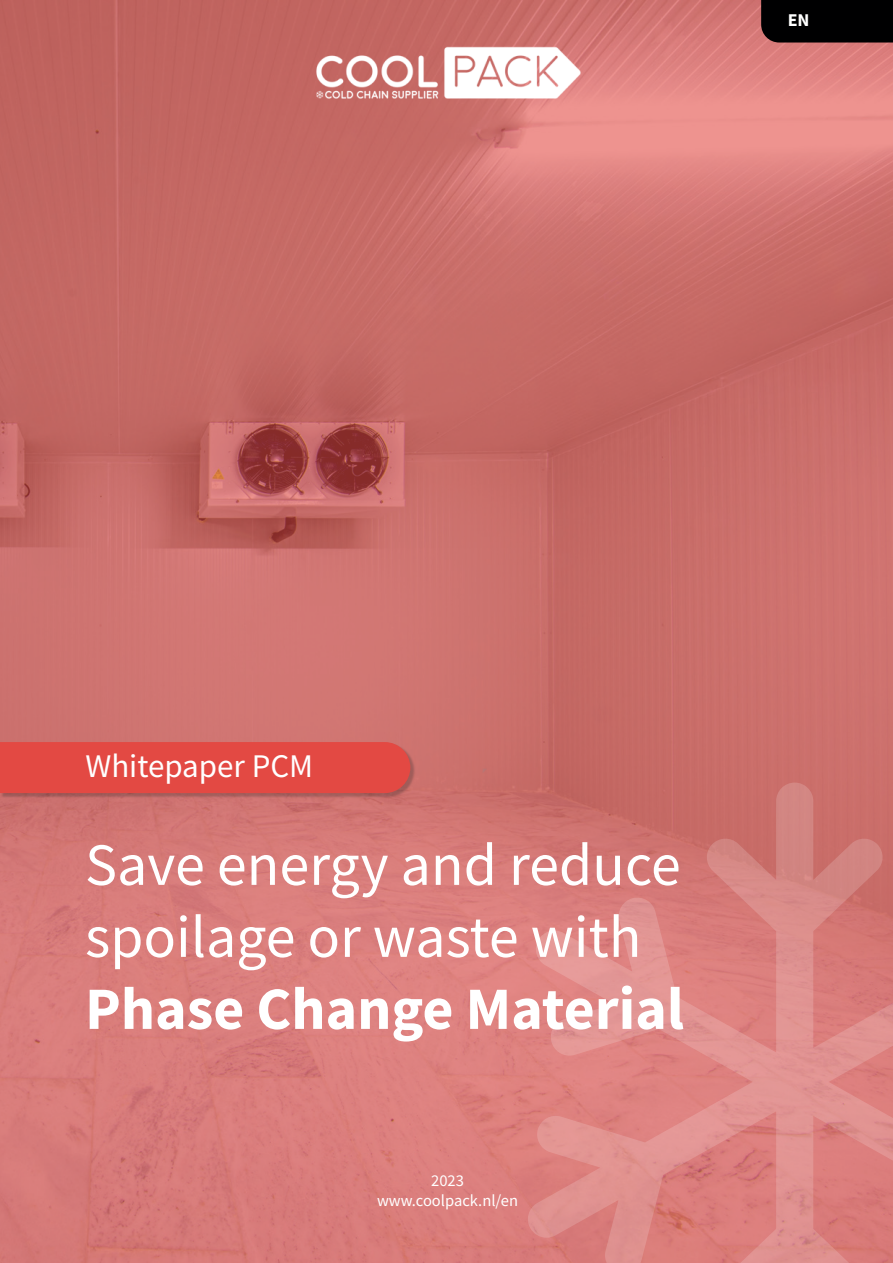
<style>
.page{position:relative;width:893px;height:1263px;background:#fff}
.page>*{position:absolute;margin:0;border:0;box-sizing:border-box;transform-origin:0 0}
.t1{font:60px/72px "Source Sans Pro";color:#fff}
.t2{font:700 60px "Source Sans Pro";color:#fff}
.t3{font:33px "Source Sans Pro";color:#fff}
.t4{font:700 18px "Source Sans Pro";color:#fff}
.t5{font:16.5px/19.8px "Source Sans Pro";color:#fff;text-align:center}
</style>
<div class="page">
<img style="left:0;top:0;width:893px;height:1263px">
<div style="left:761px;top:0;width:132px;height:43px;background:#000001"></div>
<div style="left:1px;top:743px;width:414px;height:55px;background:#231f20;opacity:.26"></div>
<div style="left:0;top:742px;width:410px;height:51px;background:#e34943"></div>
<svg style="left:525px;top:782px;width:368px;height:481px;background:#d98280"></svg>
<svg style="left:483px;top:769px;width:4px;height:4px"></svg>
<img style="left:306px;top:43px;width:281px;height:72px">
<p class="t4" style="left:788px;top:8px;width:23px">EN</p>
<p class="t3" style="left:85px;top:745px;width:229px">Whitepaper PCM</p>
<p class="t1" style="left:85px;top:829px;width:597px">Save energy and reduce spoilage or waste with</p>
<p class="t2" style="left:85px;top:968px;width:600px">Phase Change Material</p>
<p class="t5" style="left:377px;top:1170px;width:143px">2023 www.coolpack.nl/en</p>
</div>
